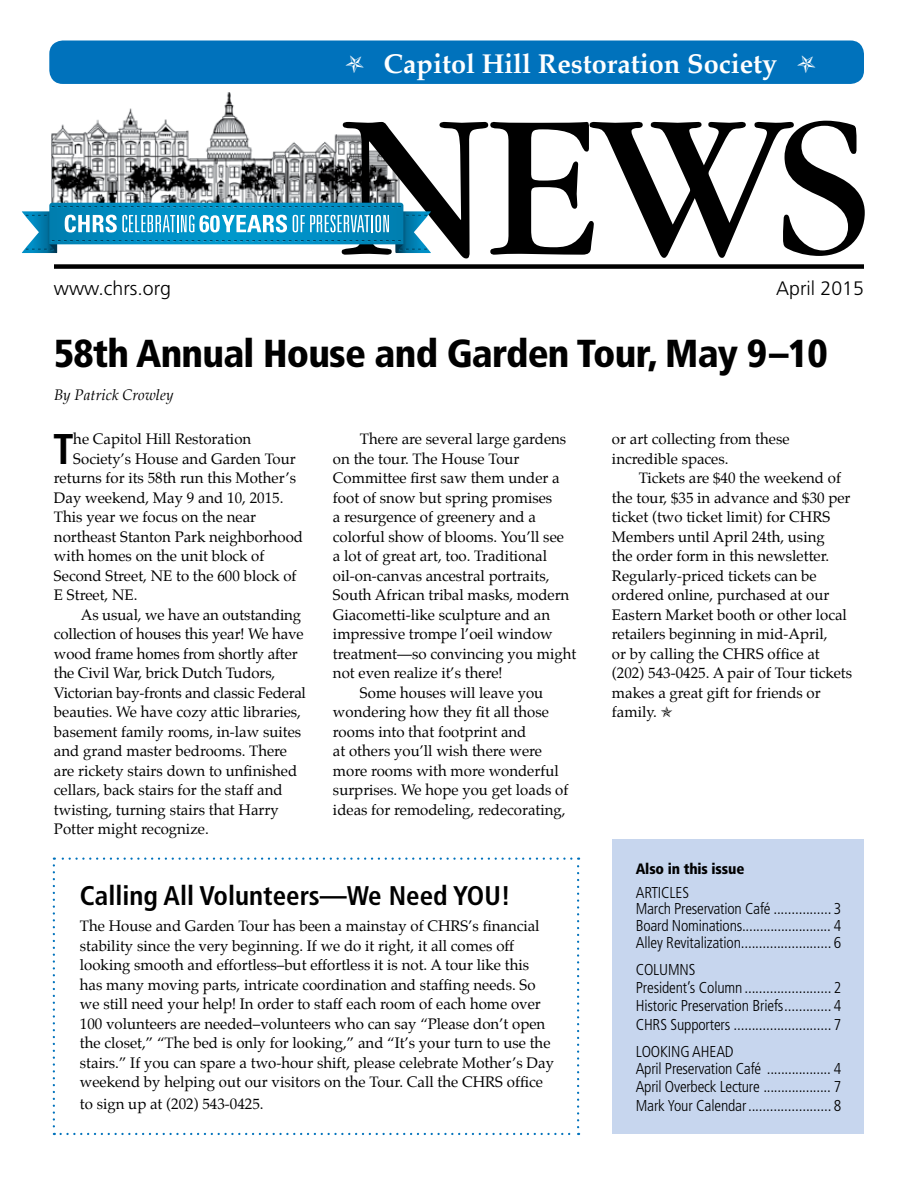
<style>
.page{position:relative;width:918px;height:1188px;background:#fff}
.page>*{position:absolute;margin:0;border:0;box-sizing:border-box;transform-origin:0 0}
.t1{font:700 condensed 42.9px "Frutiger LT Std";color:#000}
.t2{font:900 condensed 39px "Frutiger LT Std";letter-spacing:-.02em;color:#000}
.t3{font:700 condensed 27px "Frutiger LT Std";color:#000}
.t4{font:700 27px "Palatino";color:#fff}
.t5{font:300 19.5px "Frutiger LT";color:#000}
.t6{font:300 condensed 15.75px/16.8px "Frutiger LT Std";letter-spacing:-.01em;color:#000}
.t7{font:15px/19.5px "Palatino";color:#000}
.t8{font:italic 15px "Palatino";letter-spacing:.005em;color:#000}
.t9{font:900 condensed 15px "Frutiger LT Std";letter-spacing:-.01em;color:#000}
</style>
<div class="page">
<div style="left:49px;top:40px;width:815px;height:44px;background:#0072bc;border-radius:14px"></div>
<div style="left:54px;top:264px;width:810px;height:5px;background:#000"></div>
<div style="left:612px;top:839px;width:252px;height:295px;background:#c7d6ee"></div>
<img style="left:52px;top:92px;width:290px;height:111px">
<svg style="left:342px;top:121px;width:523px;height:137px"></svg>
<svg style="left:22px;top:203px;width:410px;height:50px"></svg>
<svg style="left:53px;top:858px;width:526px;height:277px"></svg>
<h3 class="t4" style="left:384px;top:41px;width:395px">Capitol Hill Restoration Society</h3>
<h3 class="t5" style="left:54px;top:277px;width:119px">www.chrs.org</h3>
<h3 class="t5" style="left:776px;top:277px;width:89px">April 2015</h3>
<h2 class="t2" style="left:54px;top:330px;width:775px">58th Annual House and Garden Tour, May 9–10</h2>
<p class="t8" style="left:54px;top:383px;width:121px">By Patrick Crowley</p>
<h1 class="t1" style="left:53px;top:424px;width:22px">T</h1>
<p class="t7" style="left:73px;top:429px;width:179px">he Capitol Hill Restoration</p>
<p class="t7" style="left:73px;top:449px;width:224px">Society’s House and Garden Tour</p>
<p class="t7" style="left:54px;top:468px;width:244px">returns for its 58th run this Mother’s</p>
<p class="t7" style="left:54px;top:488px;width:231px">Day weekend, May 9 and 10, 2015.</p>
<p class="t7" style="left:54px;top:507px;width:204px">This year we focus on the near</p>
<p class="t7" style="left:54px;top:527px;width:251px">northeast Stanton Park neighborhood</p>
<p class="t7" style="left:54px;top:546px;width:212px">with homes on the unit block of</p>
<p class="t7" style="left:54px;top:566px;width:244px">Second Street, NE to the 600 block of</p>
<p class="t7" style="left:54px;top:585px;width:85px">E Street, NE.</p>
<p class="t7" style="left:81px;top:605px;width:222px">As usual, we have an outstanding</p>
<p class="t7" style="left:54px;top:624px;width:251px">collection of houses this year! We have</p>
<p class="t7" style="left:54px;top:644px;width:245px">wood frame homes from shortly after</p>
<p class="t7" style="left:54px;top:663px;width:223px">the Civil War, brick Dutch Tudors,</p>
<p class="t7" style="left:54px;top:683px;width:254px">Victorian bay-fronts and classic Federal</p>
<p class="t7" style="left:54px;top:702px;width:249px">beauties. We have cozy attic libraries,</p>
<p class="t7" style="left:54px;top:722px;width:249px">basement family rooms, in-law suites</p>
<p class="t7" style="left:54px;top:741px;width:235px">and grand master bedrooms. There</p>
<p class="t7" style="left:54px;top:761px;width:245px">are rickety stairs down to unfinished</p>
<p class="t7" style="left:54px;top:780px;width:230px">cellars, back stairs for the staff and</p>
<p class="t7" style="left:54px;top:800px;width:226px">twisting, turning stairs that Harry</p>
<p class="t7" style="left:54px;top:819px;width:156px">Potter might recognize.</p>
<p class="t7" style="left:360px;top:429px;width:208px">There are several large gardens</p>
<p class="t7" style="left:333px;top:449px;width:188px">on the tour. The House Tour</p>
<p class="t7" style="left:333px;top:468px;width:228px">Committee first saw them under a</p>
<p class="t7" style="left:333px;top:488px;width:221px">foot of snow but spring promises</p>
<p class="t7" style="left:333px;top:507px;width:204px">a resurgence of greenery and a</p>
<p class="t7" style="left:333px;top:527px;width:233px">colorful show of blooms. You’ll see</p>
<p class="t7" style="left:333px;top:546px;width:216px">a lot of great art, too. Traditional</p>
<p class="t7" style="left:333px;top:566px;width:218px">oil-on-canvas ancestral portraits,</p>
<p class="t7" style="left:333px;top:585px;width:238px">South African tribal masks, modern</p>
<p class="t7" style="left:333px;top:605px;width:219px">Giacometti-like sculpture and an</p>
<p class="t7" style="left:333px;top:624px;width:221px">impressive trompe l’oeil window</p>
<p class="t7" style="left:333px;top:644px;width:245px">treatment—so convincing you might</p>
<p class="t7" style="left:333px;top:663px;width:171px">not even realize it’s there!</p>
<p class="t7" style="left:360px;top:683px;width:185px">Some houses will leave you</p>
<p class="t7" style="left:333px;top:702px;width:218px">wondering how they fit all those</p>
<p class="t7" style="left:333px;top:722px;width:195px">rooms into that footprint and</p>
<p class="t7" style="left:333px;top:741px;width:211px">at others you’ll wish there were</p>
<p class="t7" style="left:333px;top:761px;width:227px">more rooms with more wonderful</p>
<p class="t7" style="left:333px;top:780px;width:237px">surprises. We hope you get loads of</p>
<p class="t7" style="left:333px;top:800px;width:234px">ideas for remodeling, redecorating,</p>
<h3 class="t3" style="left:80px;top:879px;width:432px">Calling All Volunteers—We Need YOU!</h3>
<p class="t7" style="left:80px;top:916px;width:476px">The House and Garden Tour has been a mainstay of CHRS’s financial stability since the very beginning. If we do it right, it all comes off looking smooth and effortless–but effortless it is not. A tour like this has many moving parts, intricate coordination and staffing needs. So we still need your help! In order to staff each room of each home over 100 volunteers are needed–volunteers who can say “Please don’t open the closet,” “The bed is only for looking,” and “It’s your turn to use the stairs.” If you can spare a two-hour shift, please celebrate Mother’s Day weekend by helping out our visitors on the Tour. Call the CHRS office</p>
<p class="t7" style="left:80px;top:1094px;width:185px">to sign up at (202) 543-0425.</p>
<p class="t7" style="left:612px;top:429px;width:179px">or art collecting from these incredible spaces.</p>
<p class="t7" style="left:612px;top:468px;width:242px;text-indent:27px">Tickets are $40 the weekend of the tour, $35 in advance and $30 per ticket (two ticket limit) for CHRS<br>Members until April 24th, using<br>the order form in this newsletter.<br>Regularly-priced tickets can be ordered online, purchased at our<br>Eastern Market booth or other local retailers beginning in mid-April,<br>or by calling the CHRS office at (202) 543-0425. A pair of Tour tickets makes a great gift for friends or family. ✯</p>
<p class="t9" style="left:636px;top:860px;width:110px">Also in this issue</p>
<p class="t6" style="left:636px;top:884px;width:207px">ARTICLES<br>March Preservation Café ................ 3<br>Board Nominations......................... 4<br>Alley Revitalization......................... 6</p>
<p class="t6" style="left:636px;top:961px;width:207px;line-height:17.9px">COLUMNS<br>President’s Column ........................ 2<br>Historic Preservation Briefs............. 4</p>
<p class="t6" style="left:636px;top:1011px;width:207px;line-height:27.3px">CHRS Supporters ........................... 7<br>LOOKING AHEAD</p>
<p class="t6" style="left:636px;top:1060px;width:207px;line-height:17.5px">April Preservation Café .................. 4<br>April Overbeck Lecture ................... 7</p>
<p class="t6" style="left:636px;top:1097px;width:207px">Mark Your Calendar....................... 8</p>
</div>
